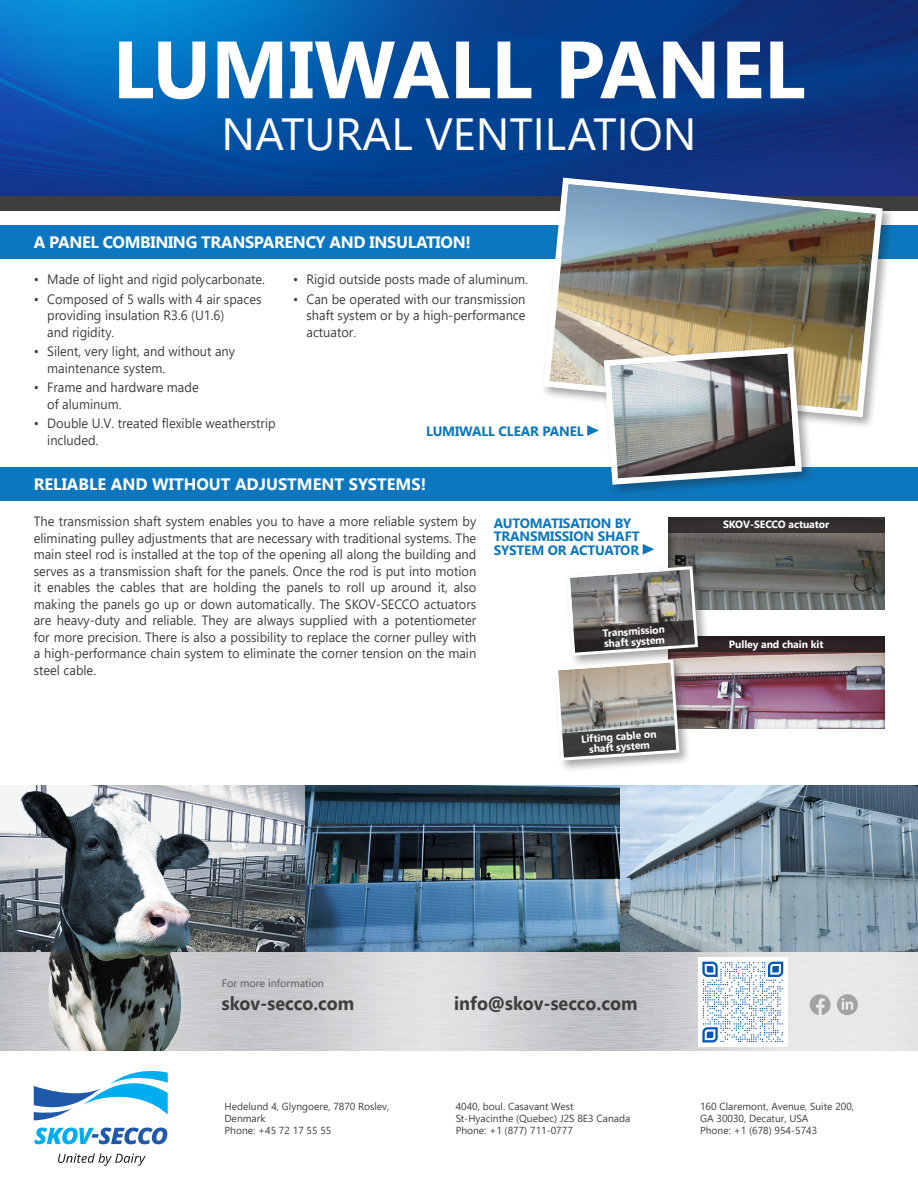
<style>
.page{position:relative;width:918px;height:1188px;background:#fff}
.page>*{position:absolute;margin:0;border:0;box-sizing:border-box;transform-origin:0 0}
.t1{font:700 81px "Segoe UI";color:#fff}
.t2{font:45px "Segoe UI";color:#fff}
.t3{font:700 18.9px "Segoe UI";color:#3e3e3f;scale:.95 1}
.t4{font:700 16.5px "Segoe UI";letter-spacing:-.02em;color:#fff}
.t5{font:700 16.5px "Segoe UI";color:#fff}
.t6{font:13.5px/16.5px "Segoe UI";color:#3e3e3f;scale:.95 1}
.t7{font:700 13.5px/13.5px "Segoe UI";letter-spacing:-.01em;color:#0c77be}
.t8{font:10.8px "Segoe UI";color:#57585a}
.t9{font:700 10.5px/10.5px "Segoe UI";letter-spacing:-.01em;color:#fff}
.t10{font:10.2px "Segoe UI";color:#3e3e3f}
</style>
<div class="page">
<img style="left:0;top:0;width:918px;height:196px">
<div style="left:0;top:468px;width:918px;height:33px;background:#0c77be"></div>
<div style="left:0;top:226px;width:918px;height:33px;background:#0c77be"></div>
<div style="left:0;top:196px;width:918px;height:15px;background:#3e3e3f"></div>
<img style="left:0;top:952px;width:918px;height:99px">
<img style="left:14px;top:952px;width:203px;height:98px">
<div style="left:541px;top:175px;width:354px;height:254px;background:#231f20;opacity:.4"></div>
<img style="left:540px;top:174px;width:346px;height:246px">
<div style="left:601px;top:345px;width:213px;height:152px;background:#231f20;opacity:.4"></div>
<svg style="left:587px;top:344px;width:218px;height:144px"></svg>
<div style="left:665px;top:514px;width:219px;height:96px;background:#231f20;opacity:.6"></div>
<div style="left:668px;top:517px;width:216px;height:15px;background:#342f2f"></div>
<div style="left:665px;top:633px;width:219px;height:96px;background:#231f20;opacity:.6"></div>
<div style="left:668px;top:636px;width:216px;height:15px;background:#2c2223"></div>
<div style="left:564px;top:564px;width:146px;height:104px;background:#231f20;opacity:.4"></div>
<svg style="left:643px;top:544px;width:11px;height:11px"></svg>
<div style="left:553px;top:657px;width:138px;height:116px;background:#231f20;opacity:.4"></div>
<svg style="left:553px;top:565px;width:147px;height:197px"></svg>
<svg style="left:34px;top:1071px;width:134px;height:49px"></svg>
<svg style="left:58px;top:1153px;width:88px;height:13px"></svg>
<svg style="left:35px;top:1128px;width:132px;height:16px"></svg>
<svg style="left:810px;top:994px;width:21px;height:21px"></svg>
<svg style="left:837px;top:994px;width:21px;height:21px"></svg>
<div style="left:698px;top:957px;width:90px;height:90px;background:#fff"></div>
<svg style="left:702px;top:962px;width:81px;height:80px"></svg>
<img style="left:0;top:785px;width:918px;height:167px">
<p class="t1" style="left:113px;top:12px;width:694px">LUMIWALL PANEL</p>
<p class="t2" style="left:222px;top:92px;width:476px">NATURAL VENTILATION</p>
<p class="t4" style="left:34px;top:231px;width:439px">A PANEL COMBINING TRANSPARENCY AND INSULATION!</p>
<p class="t6" style="left:34px;top:270px;width:245px">• Made of light and rigid polycarbonate.</p>
<p class="t6" style="left:47px;top:289px;width:227px;text-indent:-14px">• Composed of 5 walls with 4 air spaces providing insulation R3.6 (U1.6)<br>and rigidity.</p>
<p class="t6" style="left:47px;top:342px;width:199px;text-indent:-14px">• Silent, very light, and without any maintenance system.</p>
<p class="t6" style="left:47px;top:378px;width:161px;text-indent:-14px">• Frame and hardware made of aluminum.</p>
<p class="t6" style="left:47px;top:414px;width:242px;text-indent:-14px">• Double U.V. treated flexible weatherstrip included.</p>
<p class="t6" style="left:293px;top:270px;width:249px">• Rigid outside posts made of aluminum.</p>
<p class="t6" style="left:307px;top:289px;width:232px;text-align:justify;text-indent:-14px">• Can be operated with our transmission shaft system or by a high-performance actuator.</p>
<p class="t7" style="left:426px;top:424px;width:159px">LUMIWALL CLEAR PANEL</p>
<p class="t5" style="left:34px;top:473px;width:394px">RELIABLE AND WITHOUT ADJUSTMENT SYSTEMS!</p>
<p class="t6" style="left:34px;top:512px;width:467px;text-align:justify">The transmission shaft system enables you to have a more reliable system by eliminating pulley adjustments that are necessary with traditional systems. The main steel rod is installed at the top of the opening all along the building and serves as a transmission shaft for the panels. Once the rod is put into motion it enables the cables that are holding the panels to roll up around it, also making the panels go up or down automatically. The SKOV-SECCO actuators are heavy-duty and reliable. They are always supplied with a potentiometer for more precision. There is also a possibility to replace the corner pulley with a high-performance chain system to eliminate the corner tension on the main steel cable.</p>
<p class="t7" style="left:494px;top:515px;width:147px">AUTOMATISATION BY<br>TRANSMISSION SHAFT<br>SYSTEM OR ACTUATOR</p>
<p class="t9" style="left:602px;top:628px;width:64px;rotate:-4deg">Transmission shaft system</p>
<p class="t9" style="left:581px;top:733px;width:77px;text-align:center;rotate:-4deg">Lifting cable on shaft system</p>
<p class="t9" style="left:723px;top:519px;width:108px">SKOV-SECCO actuator</p>
<p class="t9" style="left:729px;top:638px;width:96px">Pulley and chain kit</p>
<p class="t8" style="left:222px;top:973px;width:104px">For more information</p>
<p class="t3" style="left:222px;top:990px;width:141px">skov-secco.com</p>
<p class="t3" style="left:454px;top:990px;width:194px">info@skov-secco.com</p>
<p class="t10" style="left:224px;top:1097px;width:166px">Hedelund 4, Glyngoere, 7870 Roslev,</p>
<p class="t10" style="left:224px;top:1109px;width:42px">Denmark</p>
<p class="t10" style="left:224px;top:1121px;width:109px">Phone: +45 72 17 55 55</p>
<p class="t10" style="left:456px;top:1097px;width:119px">4040, boul. Casavant West</p>
<p class="t10" style="left:456px;top:1109px;width:176px">St-Hyacinthe (Quebec) J2S 8E3 Canada</p>
<p class="t10" style="left:456px;top:1121px;width:119px">Phone: +1 (877) 711-0777</p>
<p class="t10" style="left:700px;top:1097px;width:156px">160 Claremont, Avenue, Suite 200,</p>
<p class="t10" style="left:700px;top:1109px;width:110px">GA 30030, Decatur, USA</p>
<p class="t10" style="left:700px;top:1121px;width:119px">Phone: +1 (678) 954-5743</p>
</div>
